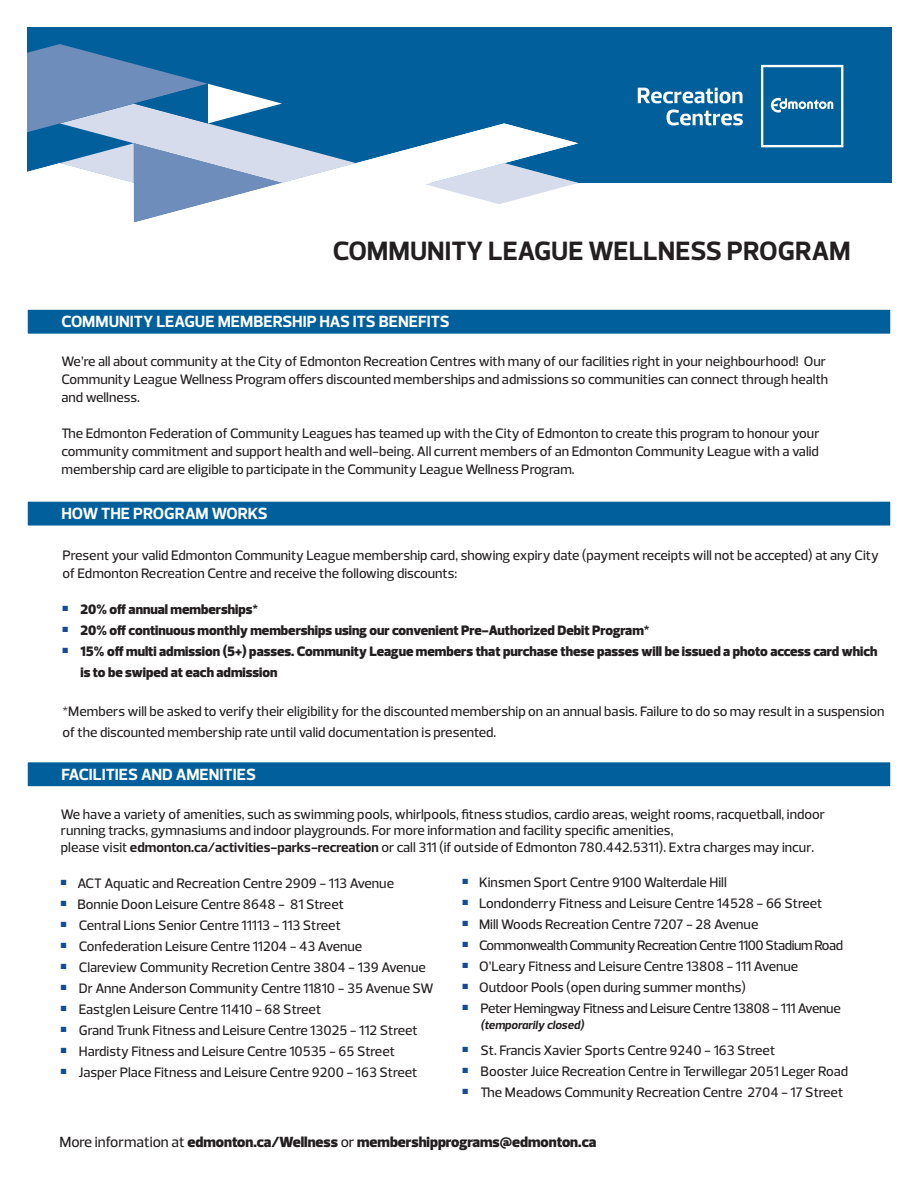
<style>
.page{position:relative;width:918px;height:1188px;background:#fff}
.page>*{position:absolute;margin:0;border:0;box-sizing:border-box;transform-origin:0 0}
.t1{font:700 27px "Prelo";color:#231f20}
.t2{font:700 16.5px "Prelo";color:#fff}
.t3{font:900 15px "Prelo";color:#231f20}
.t4{font:500 13.95px/18px "Prelo";color:#231f20}
.t5{font:900 13.95px/21px "Prelo";color:#231f20}
.t6{font:500 13.95px "Prelo";letter-spacing:-.03em;color:#231f20}
.t7{font:500 13.95px "Prelo";letter-spacing:-.02em;color:#231f20}
.t8{font:italic 700 12px "Prelo";color:#231f20}
.s1{font-weight:700}
.s2{font-weight:500}
</style>
<div class="page">
<div style="left:26px;top:308px;width:866px;height:27px;background:#015f9c;border:2px solid #fff"></div>
<div style="left:26px;top:500px;width:866px;height:27px;background:#015f9c;border:2px solid #fff"></div>
<div style="left:26px;top:761px;width:866px;height:27px;background:#015f9c;border:2px solid #fff"></div>
<div style="left:27px;top:27px;width:865px;height:156px;background:#015f9c"></div>
<svg style="left:761px;top:65px;width:82px;height:82px"></svg>
<svg style="left:27px;top:44px;width:716px;height:179px"></svg>
<h1 class="t1" style="left:333px;top:234px;width:519px">COMMUNITY LEAGUE WELLNESS PROGRAM</h1>
<p class="t2" style="left:62px;top:311px;width:390px">COMMUNITY LEAGUE MEMBERSHIP HAS ITS BENEFITS</p>
<p class="t4" style="left:62px;top:352px;width:768px">We’re all about community at the City of Edmonton Recreation Centres with many of our facilities right in your neighbourhood! Our<br>Community League Wellness Program offers discounted memberships and admissions so communities can connect through health and wellness.</p>
<p class="t4" style="left:62px;top:424px;width:759px;text-align:justify">The Edmonton Federation of Community Leagues has teamed up with the City of Edmonton to create this program to honour your community commitment and support health and well-being. All current members of an Edmonton Community League with a valid membership card are eligible to participate in the Community League Wellness Program.</p>
<p class="t2" style="left:62px;top:503px;width:208px">HOW THE PROGRAM WORKS</p>
<p class="t4" style="left:63px;top:546px;width:818px">Present your valid Edmonton Community League membership card, showing expiry date (payment receipts will not be accepted) at any City of Edmonton Recreation Centre and receive the following discounts:</p>
<p class="t5" style="left:63px;top:599px;width:197px"><sup>■</sup> 20% off annual memberships*</p>
<p class="t5" style="left:63px;top:620px;width:589px"><sup>■</sup> 20% off continuous monthly memberships using our convenient Pre-Authorized Debit Program*</p>
<p class="t5" style="left:81px;top:641px;width:798px;text-indent:-18px"><sup>■</sup> 15% off multi admission (5+) passes. Community League members that purchase these passes will be issued a photo access card which is to be swiped at each admission</p>
<p class="t4" style="left:63px;top:701px;width:823px;line-height:21px">*Members will be asked to verify their eligibility for the discounted membership on an annual basis. Failure to do so may result in a suspension of the discounted membership rate until valid documentation is presented.</p>
<p class="t2" style="left:62px;top:764px;width:196px">FACILITIES AND AMENITIES</p>
<p class="t4" style="left:61px;top:806px;width:766px;line-height:16.5px">We have a variety of amenities, such as swimming pools, whirlpools, fitness studios, cardio areas, weight rooms, racquetball, indoor running tracks, gymnasiums and indoor playgrounds. For more information and facility specific amenities,<br>please visit <span class="s1">edmonton.ca/activities-parks-recreation</span> or call 311 (if outside of Edmonton 780.442.5311). Extra charges may incur.</p>
<p class="t4" style="left:61px;top:874px;width:335px"><sup>■</sup> ACT Aquatic and Recreation Centre 2909 - 113 Avenue</p>
<p class="t4" style="left:61px;top:895px;width:285px"><sup>■</sup> Bonnie Doon Leisure Centre 8648 - 81 Street</p>
<p class="t4" style="left:61px;top:916px;width:282px"><sup>■</sup> Central Lions Senior Centre 11113 - 113 Street</p>
<p class="t4" style="left:61px;top:937px;width:303px"><sup>■</sup> Confederation Leisure Centre 11204 - 43 Avenue</p>
<p class="t4" style="left:61px;top:958px;width:366px"><sup>■</sup> Clareview Community Recretion Centre 3804 - 139 Avenue</p>
<p class="t4" style="left:61px;top:979px;width:374px"><sup>■</sup> Dr Anne Anderson Community Centre 11810 - 35 Avenue SW</p>
<p class="t4" style="left:61px;top:1000px;width:262px"><sup>■</sup> Eastglen Leisure Centre 11410 - 68 Street</p>
<p class="t4" style="left:61px;top:1021px;width:358px"><sup>■</sup> Grand Trunk Fitness and Leisure Centre 13025 - 112 Street</p>
<p class="t4" style="left:61px;top:1042px;width:336px"><sup>■</sup> Hardisty Fitness and Leisure Centre 10535 - 65 Street</p>
<p class="t4" style="left:61px;top:1063px;width:358px"><sup>■</sup> Jasper Place Fitness and Leisure Centre 9200 - 163 Street</p>
<p class="t4" style="left:463px;top:873px;width:266px"><sup>■</sup> Kinsmen Sport Centre 9100 Walterdale Hill</p>
<p class="t4" style="left:463px;top:894px;width:361px"><sup>■</sup> Londonderry Fitness and Leisure Centre 14528 - 66 Street</p>
<p class="t4" style="left:463px;top:915px;width:297px"><sup>■</sup> Mill Woods Recreation Centre 7207 - 28 Avenue</p>
<p class="t6" style="left:463px;top:937px;width:382px"><sup>■</sup> Commonwealth Community Recreation Centre 1100 Stadium Road</p>
<p class="t4" style="left:463px;top:957px;width:337px"><sup>■</sup> O’Leary Fitness and Leisure Centre 13808 - 111 Avenue</p>
<p class="t4" style="left:463px;top:978px;width:285px"><sup>■</sup> Outdoor Pools (open during summer months)</p>
<p class="t7" style="left:463px;top:1000px;width:380px"><sup>■</sup> Peter Hemingway Fitness and Leisure Centre 13808 - 111 Avenue</p>
<p class="t8" style="left:481px;top:1018px;width:105px">(temporarily closed)</p>
<p class="t4" style="left:463px;top:1041px;width:314px"><sup>■</sup> St. Francis Xavier Sports Centre 9240 - 163 Street</p>
<p class="t4" style="left:463px;top:1062px;width:387px"><sup>■</sup> Booster Juice Recreation Centre in Terwillegar 2051 Leger Road</p>
<p class="t4" style="left:463px;top:1083px;width:382px"><sup>■</sup> The Meadows Community Recreation Centre 2704 - 17 Street</p>
<p class="t3" style="left:59px;top:1133px;width:538px"><span class="s2">More information at</span> edmonton.ca/Wellness <span class="s2">or</span> membershipprograms@edmonton.ca</p>
</div>
